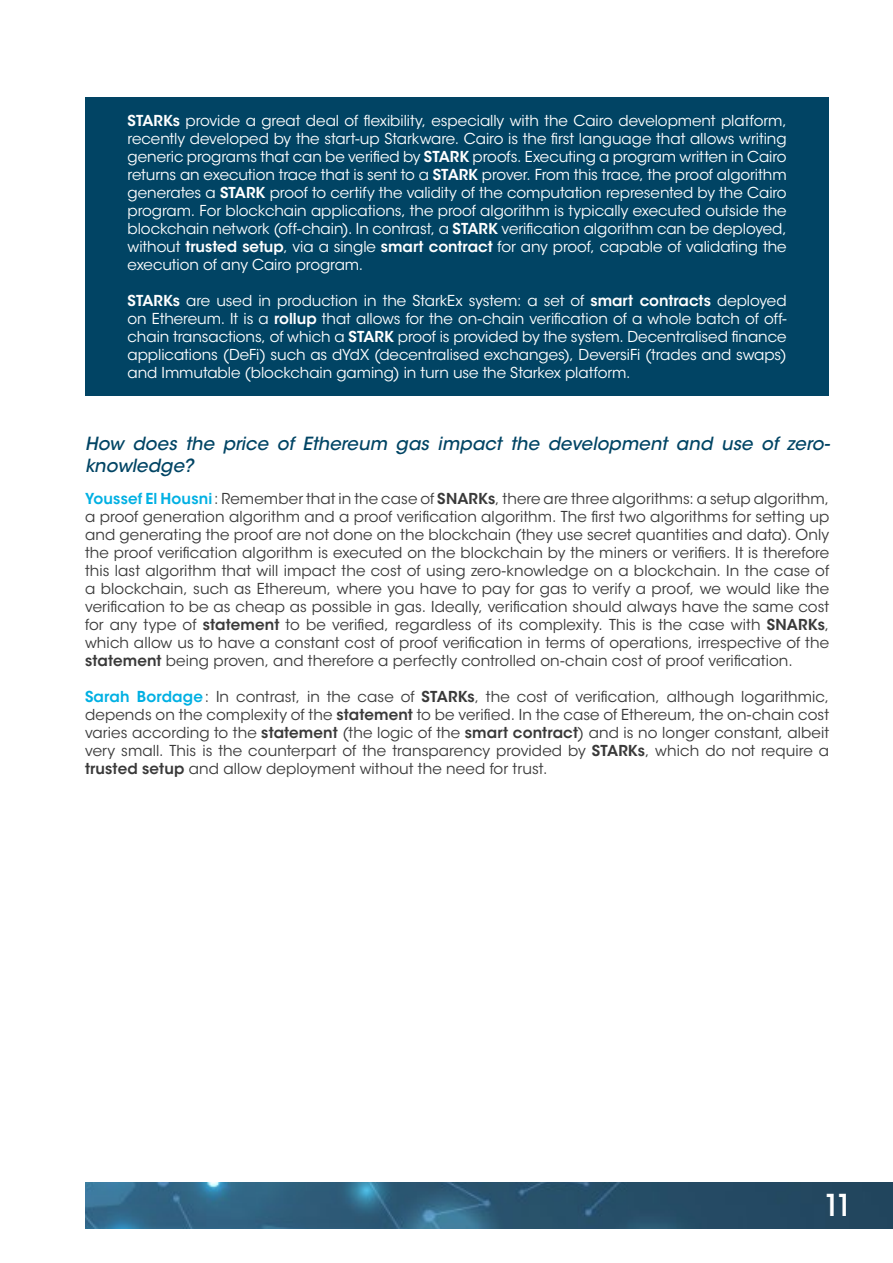
<style>
.page{position:relative;width:893px;height:1263px;background:#fff}
.page>*{position:absolute;margin:0;border:0;box-sizing:border-box;transform-origin:0 0}
.t1{font:600 condensed 30px "ITC Avant Garde Std";color:#fff}
.t2{font:italic 500 18px/21.6px "ITC Avant Garde Std";letter-spacing:.005em;color:#014464}
.t3{font:15px/18px "ITC Avant Garde Std";letter-spacing:.005em;color:#393939;text-align:justify}
.t4{font:15px/18px "ITC Avant Garde Std";letter-spacing:-.005em;color:#fff;text-align:justify}
.s1{font-weight:600}
.s2{font-weight:600;color:#00b0e3}
</style>
<div class="page">
<img style="left:86px;top:1182px;width:807px;height:47px">
<div style="left:85px;top:98px;width:743px;height:298px;background:#014464"></div>
<p class="t4" style="left:128px;top:112px;width:661px"><span class="s1">STARKs</span> provide a great deal of flexibility, especially with the Cairo development platform, recently developed by the start-up Starkware. Cairo is the first language that allows writing generic programs that can be verified by <span class="s1">STARK</span> proofs. Executing a program written in Cairo returns an execution trace that is sent to a <span class="s1">STARK</span> prover. From this trace, the proof algorithm generates a <span class="s1">STARK</span> proof to certify the validity of the computation represented by the Cairo program. For blockchain applications, the proof algorithm is typically executed outside the blockchain network (off-chain). In contrast, a <span class="s1">STARK</span> verification algorithm can be deployed, without <span class="s1">trusted setup</span>, via a single <span class="s1">smart contract</span> for any proof, capable of validating the execution of any Cairo program.</p>
<p class="t4" style="left:128px;top:292px;width:661px"><span class="s1">STARKs</span> are used in production in the StarkEx system: a set of <span class="s1">smart contracts</span> deployed on Ethereum. It is a <span class="s1">rollup</span> that allows for the on-chain verification of a whole batch of off&shy;chain transactions, of which a <span class="s1">STARK</span> proof is provided by the system. Decentralised finance applications (DeFi) such as dYdX (decentralised exchanges), DeversiFi (trades and swaps) and Immutable (blockchain gaming) in turn use the Starkex platform.</p>
<p class="t2" style="left:85px;top:433px;width:747px">How does the price of Ethereum gas impact the development and use of zero&shy;knowledge?</p>
<p class="t3" style="left:85px;top:490px;width:746px"><span class="s2">Youssef El Housni</span>: Remember that in the case of <span class="s1">SNARKs</span>, there are three algorithms: a setup algorithm, a proof generation algorithm and a proof verification algorithm. The first two algorithms for setting up and generating the proof are not done on the blockchain (they use secret quantities and data). Only the proof verification algorithm is executed on the blockchain by the miners or verifiers. It is therefore this last algorithm that will impact the cost of using zero-knowledge on a blockchain. In the case of a blockchain, such as Ethereum, where you have to pay for gas to verify a proof, we would like the verification to be as cheap as possible in gas. Ideally, verification should always have the same cost for any type of <span class="s1">statement</span> to be verified, regardless of its complexity. This is the case with <span class="s1">SNARKs</span>, which allow us to have a constant cost of proof verification in terms of operations, irrespective of the <span class="s1">statement</span> being proven, and therefore a perfectly controlled on-chain cost of proof verification.</p>
<p class="t3" style="left:85px;top:688px;width:746px"><span class="s2">Sarah Bordage</span>: In contrast, in the case of <span class="s1">STARKs</span>, the cost of verification, although logarithmic, depends on the complexity of the <span class="s1">statement</span> to be verified. In the case of Ethereum, the on-chain cost varies according to the <span class="s1">statement</span> (the logic of the <span class="s1">smart contract</span>) and is no longer constant, albeit very small. This is the counterpart of the transparency provided by <span class="s1">STARKs</span>, which do not require a <span class="s1">trusted setup</span> and allow deployment without the need for trust.</p>
<h1 class="t1" style="left:823px;top:1187px;width:30px">11</h1>
</div>
